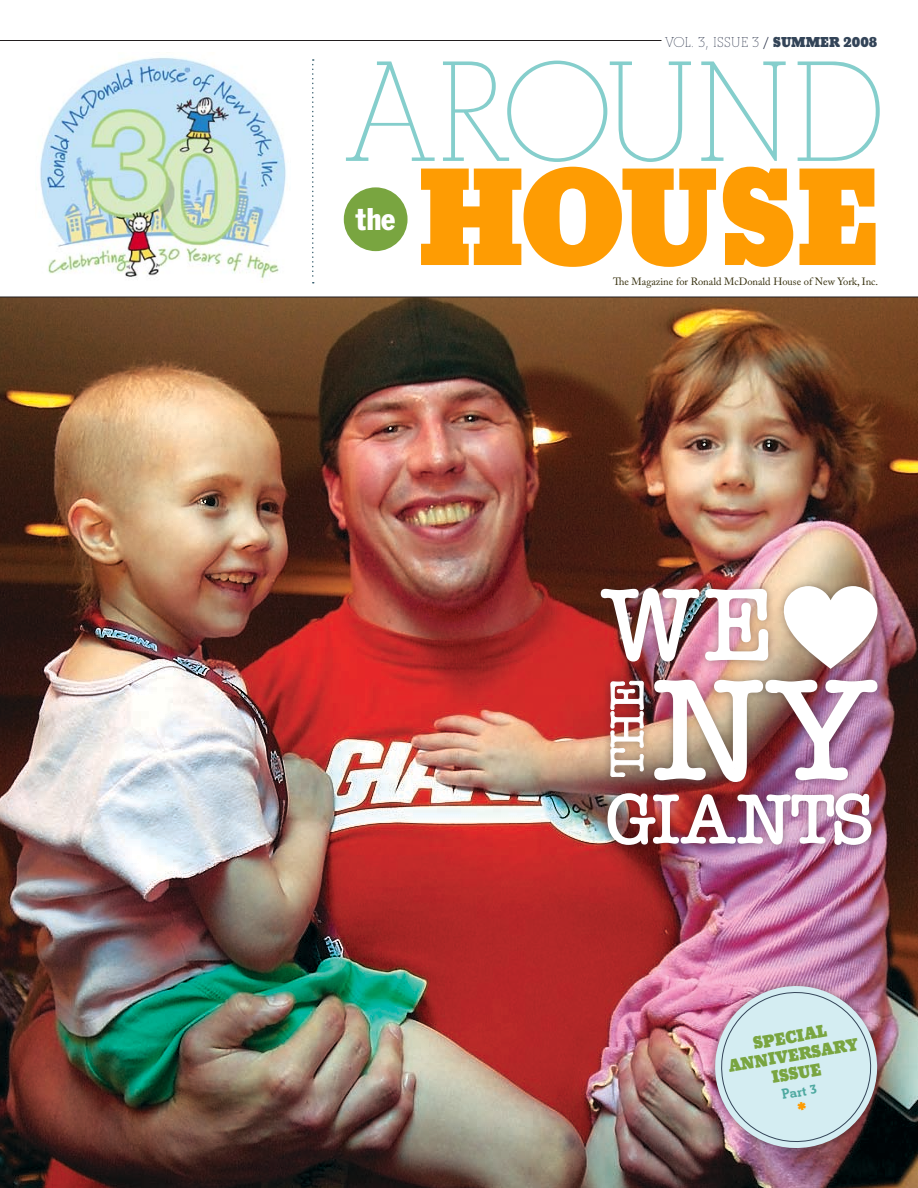
<style>
.page{position:relative;width:918px;height:1188px;background:#fff}
.page>*{position:absolute;margin:0;border:0;box-sizing:border-box;transform-origin:0 0}
.t1{font:300 149.1px "Beton";letter-spacing:-.06em;color:#85cecc}
.t2{font:800 144.6px "Beton";letter-spacing:-.02em;color:#fe9c03}
.t3{font:condensed 31.05px "Franklin Gothic BT";color:#fff}
.t4{font:800 18.3px/18.3px "Beton";color:#79a540;text-align:center}
.t5{font:300 15px "Beton";color:#252e45}
.t6{font:700 15px "Beton";color:#4ea9a0}
.t7{font:10.5px "Adobe Caslon Pro";color:#342d0a}
.s1{font-weight:600}
.s2{font-weight:800;color:#334458}
</style>
<div class="page">
<img style="left:0;top:298px;width:918px;height:890px">
<img style="left:40px;top:57px;width:246px;height:225px">
<div style="left:344px;top:187px;width:64px;height:64px;background:#79a540;border-radius:50%"></div>
<svg style="left:312px;top:59px;width:2px;height:225px"></svg>
<hr style="left:0;top:40px;width:662px;height:1px;background:#231f20">
<hr style="left:0;top:297px;width:918px;height:1px;background:#231f20">
<div style="left:707px;top:978px;width:178px;height:178px;background:#231f20;opacity:.5"></div>
<div style="left:592px;top:578px;width:293px;height:274px;background:#231f20;opacity:.4"></div>
<img style="left:600px;top:586px;width:282px;height:278px">
<img style="left:709px;top:980px;width:175px;height:175px">
<h3 class="t5" style="left:666px;top:34px;width:213px">VOL. 3, ISSUE 3 <span class="s1">/</span> <span class="s2">SUMMER 2008</span></h3>
<h1 class="t1" style="left:348px;top:35px;width:539px">AROUND</h1>
<h3 class="t3" style="left:356px;top:198px;width:41px">the</h3>
<h2 class="t2" style="left:417px;top:131px;width:465px">HOUSE</h2>
<p class="t7" style="left:613px;top:275px;width:267px">The Magazine for Ronald McDonald House of New York, Inc.</p>
<h3 class="t4" style="left:724px;top:1039px;width:133px;rotate:-10deg">SPECIAL<br>ANNIVERSARY<br>ISSUE</h3>
<h3 class="t6" style="left:780px;top:1086px;width:37px;rotate:-10deg">Part3</h3>
</div>
